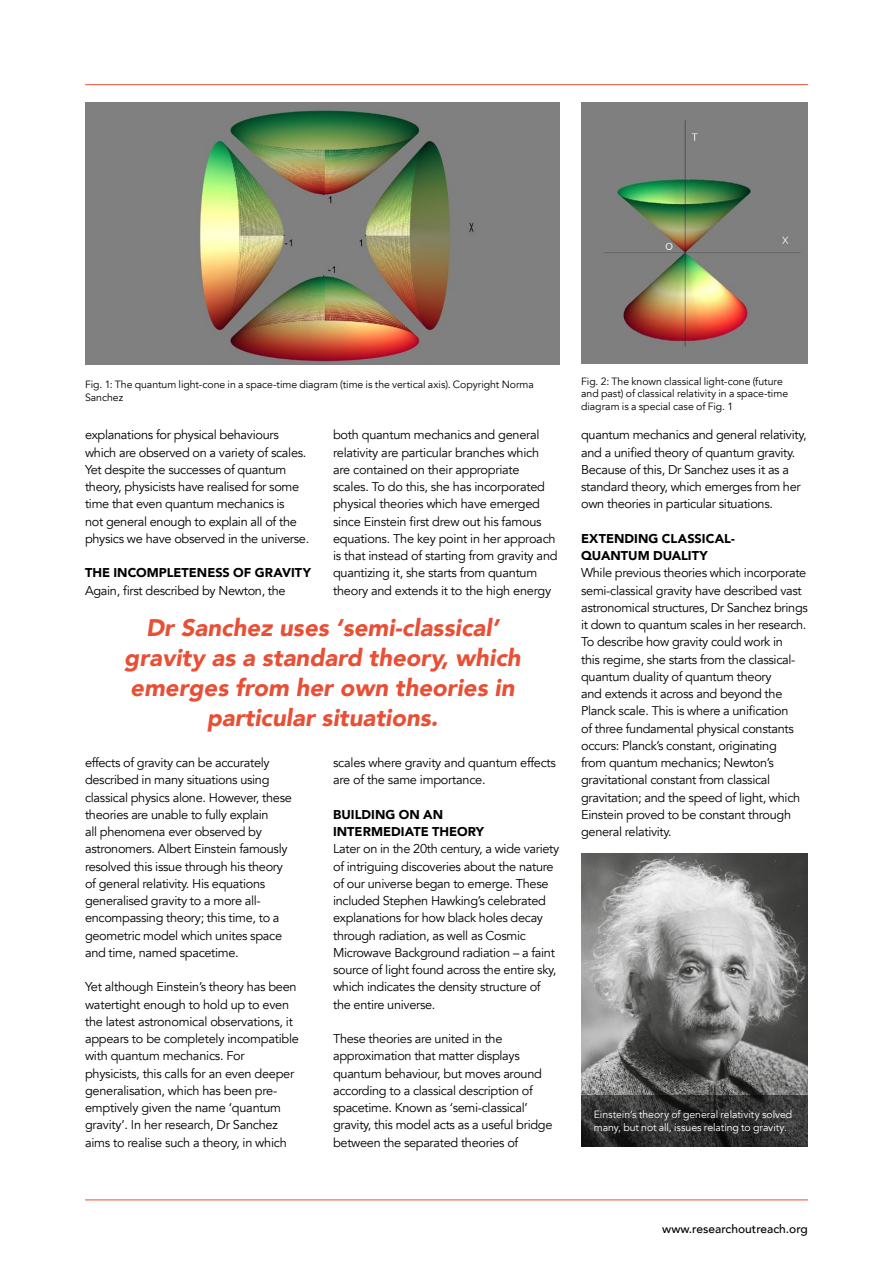
<style>
.page{position:relative;width:893px;height:1263px;background:#fff}
.page>*{position:absolute;margin:0;border:0;box-sizing:border-box;transform-origin:0 0}
.t1{font:italic 900 24px/30px "Avenir";color:#e94f35;text-align:center}
.t2{font:12.75px/17.2px "Avenir";letter-spacing:-.025em;color:#000}
.t3{font:900 12.75px/17.2px "Avenir";letter-spacing:.005em;color:#000}
.t4{font:500 12px "Avenir";color:#000}
.t5{font:10.5px/12.8px "Avenir";letter-spacing:-.005em;color:#000}
.t6{font:10.5px/12.8px "Avenir";letter-spacing:-.005em;color:#fff}
</style>
<div class="page">
<hr style="left:85px;top:1199px;width:723px;height:1px;background:#e94f35">
<hr style="left:85px;top:84px;width:723px;height:1px;background:#e94f35">
<img style="left:85px;top:102px;width:475px;height:262px">
<div style="left:581px;top:102px;width:227px;height:262px;background:#7f7f7f"></div>
<img style="left:604px;top:120px;width:197px;height:227px">
<img style="left:581px;top:854px;width:227px;height:241px">
<svg style="left:581px;top:1095px;width:227px;height:52px;background:#2f2f2e"></svg>
<p class="t5" style="left:85px;top:378px;width:450px">Fig. 1: The quantum light-cone in a space-time diagram (time is the vertical axis). Copyright Norma<br>Sanchez</p>
<p class="t5" style="left:581px;top:375px;width:209px">Fig. 2: The known classical light-cone (future and past) of classical relativity in a space-time diagram is a special case of Fig. 1</p>
<p class="t2" style="left:85px;top:426px;width:226px">explanations for physical behaviours which are observed on a variety of scales.<br>Yet despite the successes of quantum theory, physicists have realised for some time that even quantum mechanics is<br>not general enough to explain all of the physics we have observed in the universe.</p>
<p class="t3" style="left:85px;top:564px;width:227px">THE INCOMPLETENESS OF GRAVITY</p>
<p class="t2" style="left:85px;top:582px;width:202px">Again, first described by Newton, the</p>
<p class="t2" style="left:333px;top:427px;width:226px">both quantum mechanics and general relativity are particular branches which are contained on their appropriate scales. To do this, she has incorporated physical theories which have emerged since Einstein first drew out his famous equations. The key point in her approach is that instead of starting from gravity and quantizing it, she starts from quantum theory and extends it to the high energy</p>
<h1 class="t1" style="left:124px;top:612px;width:398px">Dr Sanchez uses ‘semi-classical’ gravity as a standard theory, which emerges from her own theories in particular situations.</h1>
<p class="t2" style="left:85px;top:754px;width:208px">effects of gravity can be accurately described in many situations using classical physics alone. However, these theories are unable to fully explain<br>all phenomena ever observed by astronomers. Albert Einstein famously resolved this issue through his theory of general relativity. His equations generalised gravity to a more all&shy;encompassing theory; this time, to a geometric model which unites space and time, named spacetime.</p>
<p class="t2" style="left:85px;top:978px;width:215px">Yet although Einstein’s theory has been watertight enough to hold up to even the latest astronomical observations, it appears to be completely incompatible with quantum mechanics. For physicists, this calls for an even deeper generalisation, which has been pre&shy;emptively given the name ‘quantum gravity’. In her research, Dr Sanchez aims to realise such a theory, in which</p>
<p class="t2" style="left:333px;top:754px;width:224px">scales where gravity and quantum effects are of the same importance.</p>
<p class="t3" style="left:333px;top:805px;width:153px">BUILDING ON AN<br>INTERMEDIATE THEORY</p>
<p class="t2" style="left:333px;top:841px;width:228px">Later on in the 20th century, a wide variety of intriguing discoveries about the nature of our universe began to emerge. These included Stephen Hawking’s celebrated explanations for how black holes decay through radiation, as well as Cosmic Microwave Background radiation – a faint source of light found across the entire sky, which indicates the density structure of the entire universe.</p>
<p class="t2" style="left:333px;top:1030px;width:221px">These theories are united in the approximation that matter displays quantum behaviour, but moves around according to a classical description of spacetime. Known as ‘semi-classical’ gravity, this model acts as a useful bridge between the separated theories of</p>
<p class="t2" style="left:581px;top:427px;width:227px">quantum mechanics and general relativity, and a unified theory of quantum gravity.<br>Because of this, Dr Sanchez uses it as a standard theory, which emerges from her own theories in particular situations.</p>
<p class="t3" style="left:581px;top:529px;width:155px">EXTENDING CLASSICAL-<br>QUANTUM DUALITY</p>
<p class="t2" style="left:581px;top:565px;width:228px">While previous theories which incorporate semi-classical gravity have described vast astronomical structures, Dr Sanchez brings it down to quantum scales in her research.<br>To describe how gravity could work in<br>this regime, she starts from the classical&shy;quantum duality of quantum theory<br>and extends it across and beyond the Planck scale. This is where a unification<br>of three fundamental physical constants occurs: Planck’s constant, originating<br>from quantum mechanics; Newton’s gravitational constant from classical gravitation; and the speed of light, which Einstein proved to be constant through general relativity.</p>
<p class="t6" style="left:594px;top:1108px;width:200px">Einstein’s theory of general relativity solved many, but not all, issues relating to gravity.</p>
<p class="t4" style="left:662px;top:1218px;width:147px">www.researchoutreach.org</p>
</div>
